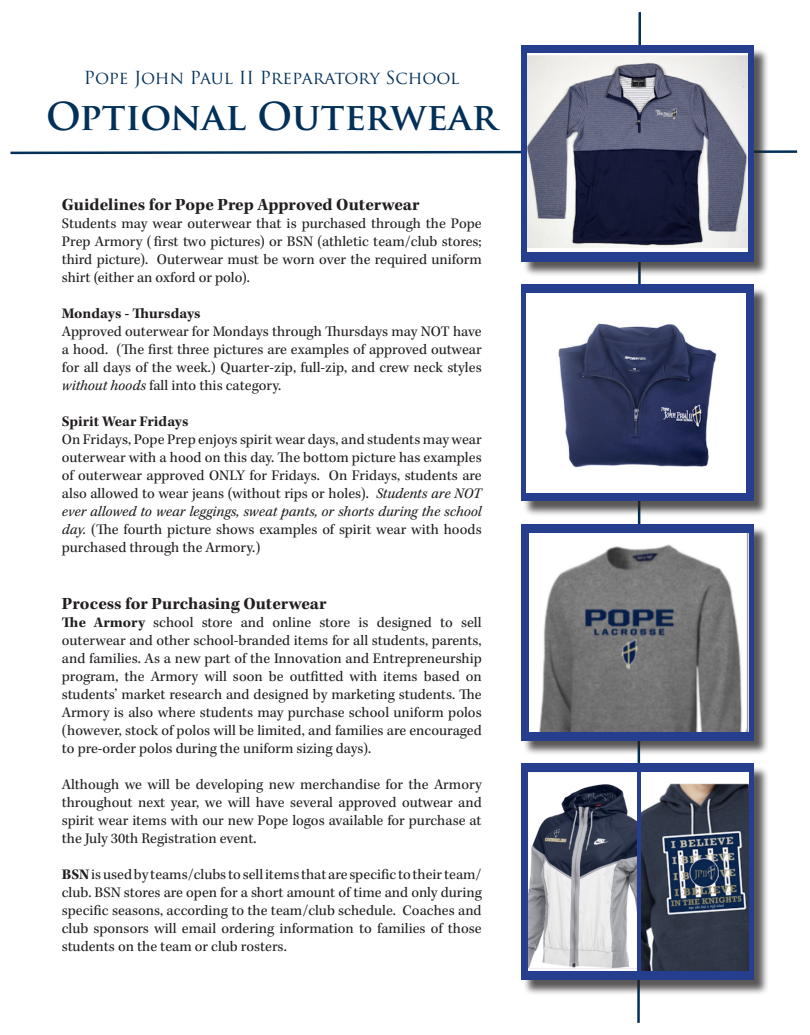
<style>
.page{position:relative;width:810px;height:1035px;background:#fff}
.page>*{position:absolute;margin:0;border:0;box-sizing:border-box;transform-origin:0 0}
.t1{font:700 37.5px "Trajan Pro";color:#023059}
.Body_Text{font:700 17.5px "Kepler Std";color:#231f20}
.t2{font:17.5px "Trajan Pro";letter-spacing:-.015em;color:#023059}
.Body_Text-2{font:15px/18px "Kepler Std";color:#231f20;text-align:justify}
.Body_Text-3{font:700 15px "Kepler Std";color:#231f20}
.s1{font-style:italic}
.s2{font-weight:700}
</style>
<div class="page">
<div style="left:523px;top:47px;width:246px;height:230px;background:#231f20;opacity:.75"></div>
<div style="left:521px;top:45px;width:233px;height:217px;background:#253f8e"></div>
<div style="left:523px;top:287px;width:246px;height:230px;background:#231f20;opacity:.75"></div>
<div style="left:521px;top:285px;width:233px;height:216px;background:#253f8e"></div>
<div style="left:523px;top:526px;width:246px;height:230px;background:#231f20;opacity:.75"></div>
<div style="left:521px;top:524px;width:233px;height:216px;background:#253f8e"></div>
<div style="left:523px;top:766px;width:246px;height:229px;background:#231f20;opacity:.75"></div>
<div style="left:521px;top:764px;width:233px;height:216px;background:#253f8e"></div>
<img style="left:529px;top:533px;width:220px;height:198px">
<img style="left:528px;top:53px;width:219px;height:198px">
<img style="left:526px;top:294px;width:220px;height:198px">
<img style="left:529px;top:773px;width:107px;height:198px">
<img style="left:641px;top:773px;width:108px;height:198px">
<p class="t2" style="left:84px;top:67px;width:377px">Pope John Paul II Preparatory School</p>
<p class="t1" style="left:46px;top:93px;width:453px">OPTIONAL OUTERWEAR</p>
<p class="Body_Text" style="left:62px;top:195px;width:359px">Guidelines for Pope Prep Approved Outerwear</p>
<p class="Body_Text-2" style="left:62px;top:215px;width:421px">Students may wear outerwear that is purchased through the Pope Prep Armory ( first two pictures) or BSN (athletic team/club stores; third picture). Outerwear must be worn over the required uniform shirt (either an oxford or polo).</p>
<p class="Body_Text-3" style="left:62px;top:305px;width:140px">Mondays - Thursdays</p>
<p class="Body_Text-2" style="left:62px;top:323px;width:421px">Approved outerwear for Mondays through Thursdays may NOT have a hood. (The first three pictures are examples of approved outwear for all days of the week.) Quarter-zip, full-zip, and crew neck styles <span class="s1">without hoods</span> fall into this category.</p>
<p class="Body_Text-3" style="left:62px;top:413px;width:128px">Spirit Wear Fridays</p>
<p class="Body_Text-2" style="left:62px;top:431px;width:421px">On Fridays, Pope Prep enjoys spirit wear days, and students may wear outerwear with a hood on this day. The bottom picture has examples of outerwear approved ONLY for Fridays. On Fridays, students are also allowed to wear jeans (without rips or holes). <span class="s1">Students are NOT ever allowed to wear leggings, sweat pants, or shorts during the school day.</span> (The fourth picture shows examples of spirit wear with hoods purchased through the Armory.)</p>
<p class="Body_Text" style="left:62px;top:594px;width:266px">Process for Purchasing Outerwear</p>
<p class="Body_Text-2" style="left:62px;top:614px;width:421px"><span class="s2">The Armory</span> school store and online store is designed to sell outerwear and other school-branded items for all students, parents, and families. As a new part of the Innovation and Entrepreneurship program, the Armory will soon be outfitted with items based on students’ market research and designed by marketing students. The Armory is also where students may purchase school uniform polos (however, stock of polos will be limited, and families are encouraged to pre-order polos during the uniform sizing days).</p>
<p class="Body_Text-2" style="left:62px;top:776px;width:421px">Although we will be developing new merchandise for the Armory throughout next year, we will have several approved outwear and spirit wear items with our new Pope logos available for purchase at the July 30th Registration event.</p>
<p class="Body_Text-2" style="left:62px;top:866px;width:421px"><span class="s2">BSN</span> is used by teams/clubs to sell items that are specific to their team/ club. BSN stores are open for a short amount of time and only during specific seasons, according to the team/club schedule. Coaches and club sponsors will email ordering information to families of those students on the team or club rosters.</p>
</div>
